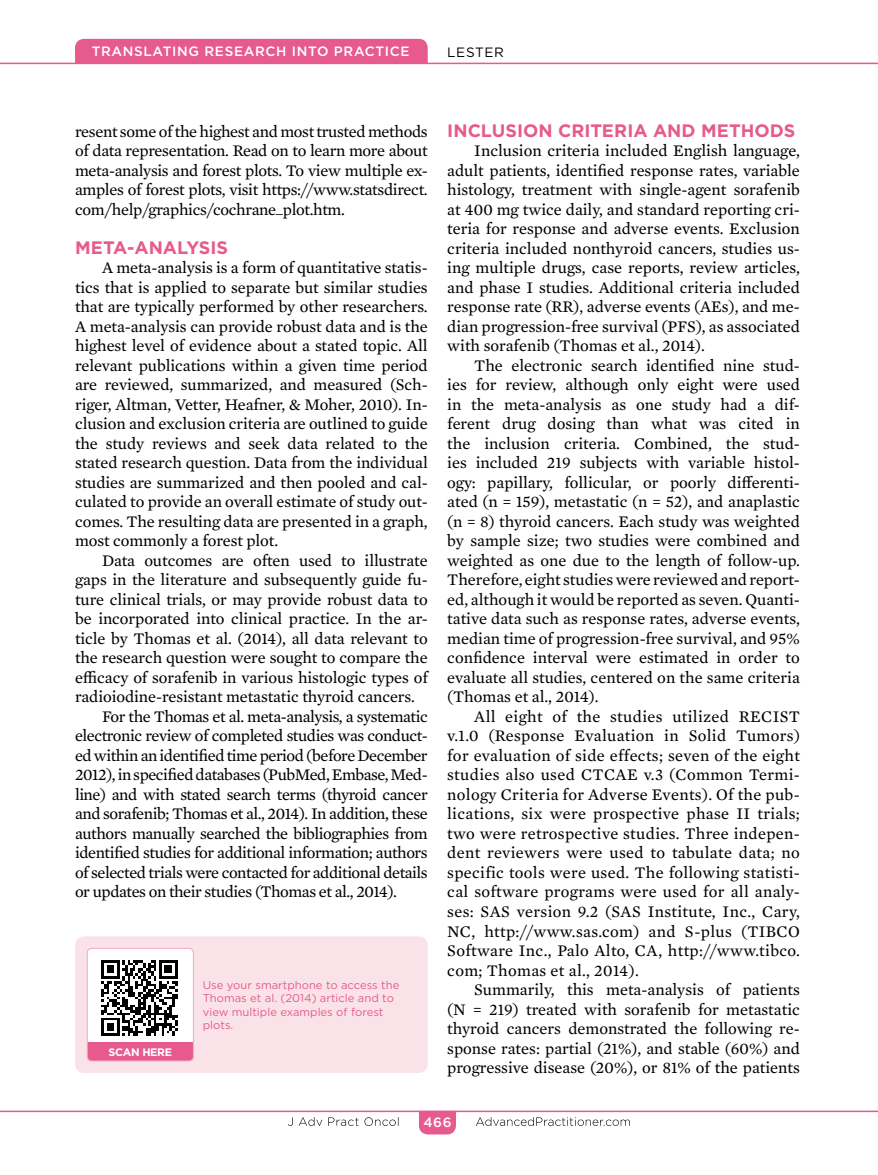
<style>
.page{position:relative;width:878px;height:1175px;background:#fff}
.page>*{position:absolute;margin:0;border:0;box-sizing:border-box;transform-origin:0 0}
.t1{font:700 18px "Gotham";letter-spacing:.005em;color:#e65a8d}
.t2{font:16.5px/19.5px "Mercury Text G2";letter-spacing:-.01em;color:#000;text-align:justify}
.t3{font:500 13.5px "Gotham";letter-spacing:.05em;color:#fff}
.t4{font:13.5px "Gotham";letter-spacing:.05em;color:#000}
.t5{font:11.25px/13.5px "Gotham";color:#e65a8d}
.t6{font:700 10.8px "Gotham";letter-spacing:-.03em;color:#fff}
</style>
<div class="page">
<hr style="left:0;top:1110px;width:878px;height:2px;background:#e65a8d">
<svg style="left:419px;top:1110px;width:37px;height:24px"></svg>
<svg style="left:288px;top:1117px;width:110px;height:9px"></svg>
<svg style="left:476px;top:1117px;width:154px;height:9px"></svg>
<hr style="left:0;top:63px;width:878px;height:1px;background:#e65a8d">
<div style="left:75px;top:39px;width:353px;height:24px;background:#e65a8d"></div>
<div style="left:75px;top:936px;width:353px;height:136px;background:#fae3e8;border-radius:9px"></div>
<div style="left:87px;top:948px;width:106px;height:113px;background:#fff;border-radius:4px"></div>
<div style="left:87px;top:1042px;width:106px;height:19px;background:#e65a8d"></div>
<div style="left:87px;top:948px;width:107px;height:113px;border:1px solid #f0abbe;border-radius:4px"></div>
<svg style="left:101px;top:960px;width:77px;height:76px"></svg>
<p class="t3" style="left:92px;top:43px;width:319px">TRANSLATING RESEARCH INTO PRACTICE</p>
<p class="t4" style="left:447px;top:43px;width:58px">LESTER</p>
<p class="t2" style="left:75px;top:120px;width:354px">resent some of the highest and most trusted methods of data representation. Read on to learn more about meta-analysis and forest plots. To view multiple ex&shy;amples of forest plots, visit https://www.statsdirect. com/help/graphics/cochrane_plot.htm.</p>
<p class="t1" style="left:75px;top:235px;width:154px">META-ANALYSIS</p>
<p class="t2" style="left:75px;top:257px;width:354px;text-indent:27px">A meta-analysis is a form of quantitative statis&shy;tics that is applied to separate but similar studies that are typically performed by other researchers.<br>A meta-analysis can provide robust data and is the highest level of evidence about a stated topic. All relevant publications within a given time period are reviewed, summarized, and measured (Sch&shy;riger, Altman, Vetter, Heafner, &amp; Moher, 2010). In&shy;clusion and exclusion criteria are outlined to guide the study reviews and seek data related to the stated research question. Data from the individual studies are summarized and then pooled and cal&shy;culated to provide an overall estimate of study out&shy;comes. The resulting data are presented in a graph, most commonly a forest plot.</p>
<p class="t2" style="left:102px;top:549px;width:327px">Data outcomes are often used to illustrate</p>
<p class="t2" style="left:75px;top:569px;width:354px">gaps in the literature and subsequently guide fu-</p>
<p class="t2" style="left:75px;top:588px;width:354px">ture clinical trials, or may provide robust data to</p>
<p class="t2" style="left:75px;top:608px;width:354px">be incorporated into clinical practice. In the ar-</p>
<p class="t2" style="left:75px;top:627px;width:354px">ticle by Thomas et al. (2014), all data relevant to</p>
<p class="t2" style="left:75px;top:647px;width:354px">the research question were sought to compare the</p>
<p class="t2" style="left:75px;top:666px;width:354px">efficacy of sorafenib in various histologic types of</p>
<p class="t2" style="left:75px;top:686px;width:341px">radioiodine-resistant metastatic thyroid cancers.</p>
<p class="t2" style="left:102px;top:705px;width:327px">For the Thomas et al. meta-analysis, a systematic</p>
<p class="t2" style="left:75px;top:725px;width:354px">electronic review of completed studies was conduct-</p>
<p class="t2" style="left:75px;top:744px;width:354px">ed within an identified time period (before December</p>
<p class="t2" style="left:75px;top:764px;width:354px">2012), in specified databases (PubMed, Embase, Med-</p>
<p class="t2" style="left:75px;top:783px;width:354px">line) and with stated search terms (thyroid cancer</p>
<p class="t2" style="left:75px;top:803px;width:354px">and sorafenib; Thomas et al., 2014). In addition, these</p>
<p class="t2" style="left:75px;top:822px;width:354px">authors manually searched the bibliographies from</p>
<p class="t2" style="left:75px;top:842px;width:354px">identified studies for additional information; authors</p>
<p class="t2" style="left:75px;top:861px;width:354px">of selected trials were contacted for additional details</p>
<p class="t2" style="left:75px;top:881px;width:323px">or updates on their studies (Thomas et al., 2014).</p>
<p class="t6" style="left:108px;top:1045px;width:65px">SCAN HERE</p>
<p class="t5" style="left:203px;top:978px;width:198px">Use your smartphone to access the<br>Thomas et al. (2014) article and to view multiple examples of forest plots.</p>
<p class="t1" style="left:447px;top:118px;width:349px">INCLUSION CRITERIA AND METHODS</p>
<p class="t2" style="left:447px;top:140px;width:354px;text-indent:27px">Inclusion criteria included English language, adult patients, identified response rates, variable histology, treatment with single-agent sorafenib at 400 mg twice daily, and standard reporting cri&shy;teria for response and adverse events. Exclusion criteria included nonthyroid cancers, studies us&shy;ing multiple drugs, case reports, review articles, and phase I studies. Additional criteria included response rate (RR), adverse events (AEs), and me&shy;dian progression-free survival (PFS), as associated with sorafenib (Thomas et al., 2014).</p>
<p class="t2" style="left:447px;top:354px;width:354px;text-indent:27px">The electronic search identified nine stud&shy;ies for review, although only eight were used in the meta-analysis as one study had a dif&shy;ferent drug dosing than what was cited in the inclusion criteria. Combined, the stud&shy;ies included 219 subjects with variable histol&shy;ogy: papillary, follicular, or poorly differenti&shy;ated (n = 159), metastatic (n = 52), and anaplastic (n = 8) thyroid cancers. Each study was weighted by sample size; two studies were combined and weighted as one due to the length of follow-up.<br>Therefore, eight studies were reviewed and report&shy;ed, although it would be reported as seven. Quanti&shy;tative data such as response rates, adverse events, median time of progression-free survival, and 95% confidence interval were estimated in order to evaluate all studies, centered on the same criteria (Thomas et al., 2014).</p>
<p class="t2" style="left:447px;top:705px;width:354px;text-indent:27px">All eight of the studies utilized RECIST v.1.0 (Response Evaluation in Solid Tumors) for evaluation of side effects; seven of the eight studies also used CTCAE v.3 (Common Termi&shy;nology Criteria for Adverse Events). Of the pub&shy;lications, six were prospective phase II trials; two were retrospective studies. Three indepen&shy;dent reviewers were used to tabulate data; no specific tools were used. The following statisti&shy;cal software programs were used for all analy&shy;ses: SAS version 9.2 (SAS Institute, Inc., Cary, NC, http://www.sas.com) and S-plus (TIBCO Software Inc., Palo Alto, CA, http://www.tibco. com; Thomas et al., 2014).</p>
<p class="t2" style="left:447px;top:979px;width:354px;text-indent:27px">Summarily, this meta-analysis of patients (N = 219) treated with sorafenib for metastatic thyroid cancers demonstrated the following re&shy;sponse rates: partial (21%), and stable (60%) and progressive disease (20%), or 81% of the patients</p>
<p class="t3" style="left:423px;top:1113px;width:30px">466</p>
</div>
